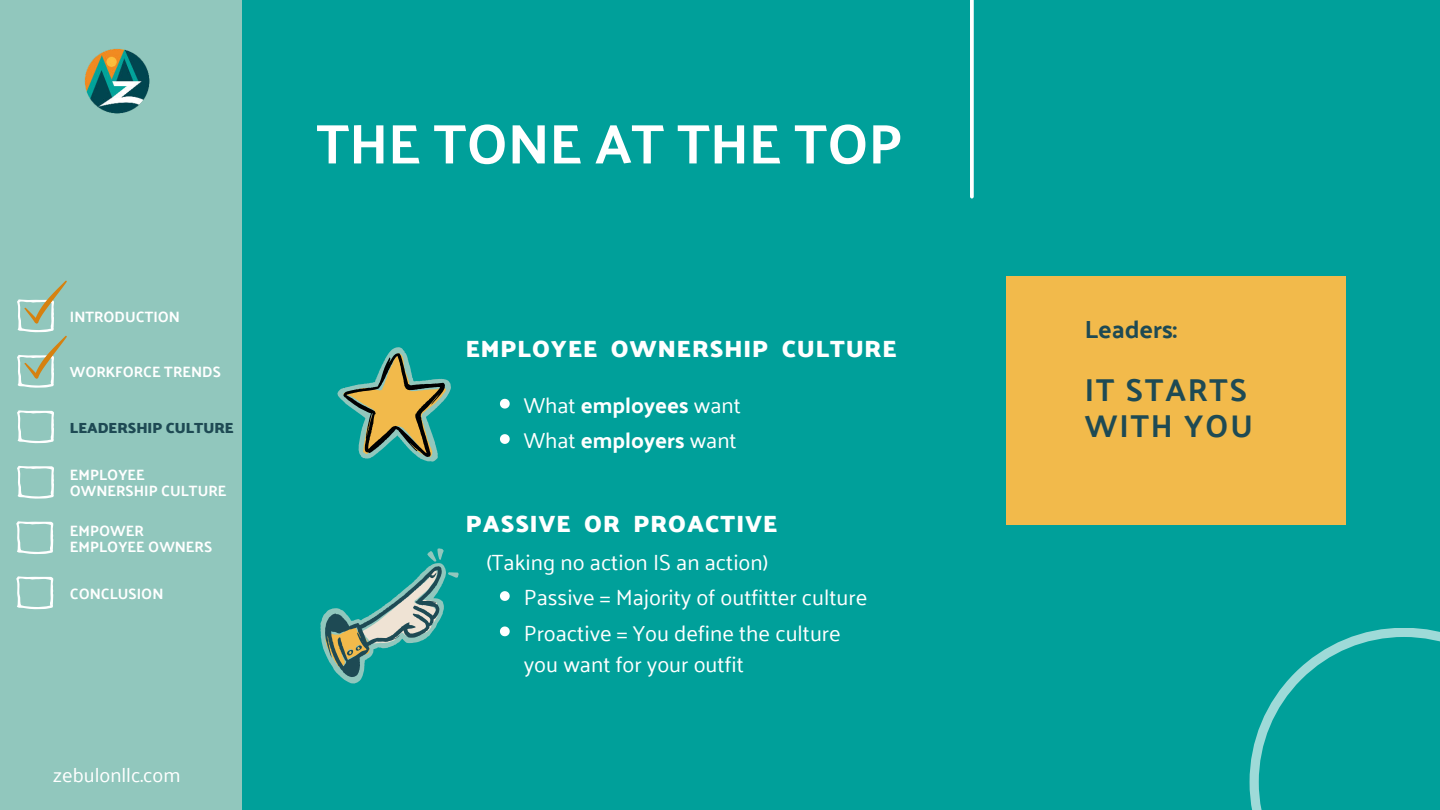
<style>
.page{position:relative;width:1440px;height:810px;background:#00a09a}
.page>*{position:absolute;margin:0;border:0;box-sizing:border-box;transform-origin:0 0}
.t1{font:56px "Palanquin Dark";color:#fff}
.t2{font:31.6px/36.8px "Palanquin Dark";letter-spacing:.06em;color:#1e4a54}
.t3{font:25px "Palanquin Dark";color:#1e4a54}
.t4{font:700 24px "Palanquin Dark";letter-spacing:.04em;color:#fff}
.t5{font:22px/35.4px "Palanquin";color:#fff}
.t6{font:700 22px/35.4px "Palanquin";color:#fff}
.t7{font:20px "Palanquin";color:#fff}
.t8{font:15px/16.1px "Palanquin Dark";color:#fff}
.t9{font:700 15px "Palanquin Dark";color:#1e4a54}
.s1{font-weight:400}
</style>
<div class="page">
<div style="left:1007px;top:277px;width:339px;height:248px;background:#f2ba4b"></div>
<svg style="left:500px;top:591px;width:10px;height:10px"></svg>
<svg style="left:500px;top:627px;width:10px;height:9px"></svg>
<svg style="left:1250px;top:628px;width:190px;height:182px"></svg>
<svg style="left:320px;top:548px;width:139px;height:136px"></svg>
<svg style="left:970px;top:0;width:4px;height:197px"></svg>
<div style="left:0;top:0;width:242px;height:810px;background:#91c7bd"></div>
<img style="left:85px;top:49px;width:65px;height:65px">
<svg style="left:17px;top:410px;width:37px;height:33px"></svg>
<svg style="left:17px;top:466px;width:37px;height:33px"></svg>
<svg style="left:16px;top:521px;width:37px;height:33px"></svg>
<svg style="left:16px;top:576px;width:37px;height:33px"></svg>
<svg style="left:17px;top:281px;width:50px;height:107px"></svg>
<svg style="left:500px;top:399px;width:10px;height:10px"></svg>
<svg style="left:500px;top:434px;width:10px;height:10px"></svg>
<svg style="left:337px;top:347px;width:114px;height:115px"></svg>
<p class="t8" style="left:70px;top:309px;width:112px">INTRODUCTION</p>
<p class="t8" style="left:70px;top:364px;width:153px">WORKFORCE TRENDS</p>
<p class="t9" style="left:70px;top:419px;width:165px">LEADERSHIP CULTURE</p>
<p class="t8" style="left:70px;top:467px;width:158px">EMPLOYEE<br>OWNERSHIP CULTURE</p>
<p class="t8" style="left:70px;top:522px;width:144px">EMPOWER<br>EMPLOYEE OWNERS</p>
<p class="t8" style="left:70px;top:586px;width:95px">CONCLUSION</p>
<p class="t7" style="left:53px;top:764px;width:129px">zebulonllc.com</p>
<h1 class="t1" style="left:317px;top:111px;width:587px">THE TONE AT THE TOP</h1>
<p class="t4" style="left:466px;top:335px;width:432px">EMPLOYEE OWNERSHIP CULTURE</p>
<p class="t6" style="left:524px;top:388px;width:219px"><span class="s1">What</span> employees <span class="s1">want<br>What</span> employers <span class="s1">want</span></p>
<p class="t4" style="left:466px;top:510px;width:313px">PASSIVE OR PROACTIVE</p>
<p class="t5" style="left:524px;top:545px;width:345px;text-indent:-37px">(Taking no action IS an action)<br>Passive = Majority of outfitter culture<br>Proactive = You define the culture</p>
<p class="t5" style="left:524px;top:646px;width:222px">you want for your outfit</p>
<p class="t3" style="left:1085px;top:315px;width:94px">Leaders:</p>
<h2 class="t2" style="left:1085px;top:371px;width:170px">IT STARTS<br>WITH YOU</h2>
</div>
